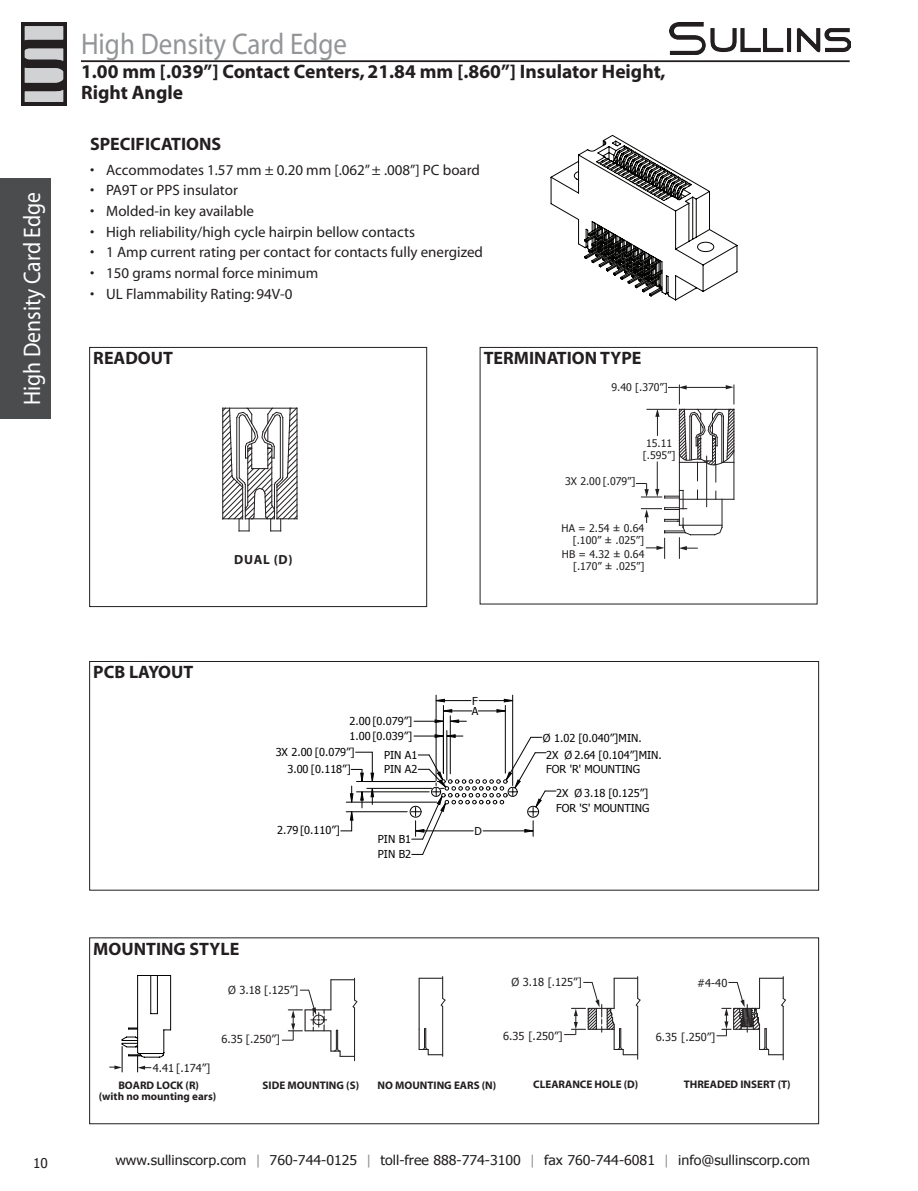
<style>
.page{position:relative;width:918px;height:1191px;background:#fff}
.page>*{position:absolute;margin:0;border:0;box-sizing:border-box;transform-origin:0 0}
.t1{font:30px "Myriad";color:#939598;scale:.9 1}
.t2{font:24px "Myriad";color:#fff;scale:.9 1}
.CONTENTTITLE{font:700 19.5px "Myriad";color:#231f20}
.t3{font:700 18px "Myriad";color:#231f20}
.t4{font:15px "Myriad";color:#231f20}
.t5{font:13.5px "Tahoma";color:#231f20;scale:1.05 1}
.t6{font:13.5px "Tahoma";color:#231f20}
.t7{font:700 13.2px "Myriad Pro";color:#231f20}
.t8{font:10.95px/10.4px "Tahoma";color:#050504}
.t9{font:700 10.95px/10.9px "Myriad Pro";color:#231f20;text-align:center}
.t10{font:10.95px "Tahoma";color:#231f20}
.t11{font:10.5px/12.1px "Tahoma";color:#231f20;text-align:right}
.s1{color:#939598}
</style>
<div class="page">
<img style="left:669px;top:22px;width:181px;height:33px">
<img style="left:22px;top:23px;width:44px;height:82px">
<hr style="left:81px;top:61px;width:769px;height:1px;background:#231f20">
<div style="left:0;top:178px;width:51px;height:240px;background:#4b4c4d"></div>
<svg style="left:23px;top:24px;width:41px;height:78px;background:#8c8b8c"></svg>
<hr style="left:783px;top:1006px;width:1px;height:54px;background:#231f20">
<hr style="left:637px;top:1006px;width:1px;height:53px;background:#231f20">
<hr style="left:419px;top:978px;width:1px;height:51px;background:#231f20">
<svg style="left:419px;top:976px;width:27px;height:31px"></svg>
<hr style="left:442px;top:1006px;width:1px;height:50px;background:#231f20">
<svg style="left:419px;top:1028px;width:24px;height:27px"></svg>
<hr style="left:354px;top:1008px;width:1px;height:52px;background:#231f20">
<svg style="left:282px;top:978px;width:76px;height:79px"></svg>
<svg style="left:564px;top:976px;width:77px;height:79px"></svg>
<svg style="left:717px;top:976px;width:69px;height:79px"></svg>
<svg style="left:109px;top:975px;width:62px;height:97px"></svg>
<svg style="left:551px;top:135px;width:186px;height:165px"></svg>
<hr style="left:297px;top:408px;width:1px;height:111px;background:#231f20">
<svg style="left:223px;top:407px;width:74px;height:124px"></svg>
<svg style="left:636px;top:385px;width:99px;height:173px"></svg>
<hr style="left:346px;top:802px;width:91px;height:1px;background:#050504">
<hr style="left:346px;top:811px;width:61px;height:1px;background:#050504">
<hr style="left:367px;top:788px;width:65px;height:1px;background:#050504">
<hr style="left:357px;top:781px;width:78px;height:1px;background:#050504">
<hr style="left:357px;top:791px;width:72px;height:1px;background:#050504">
<hr style="left:447px;top:730px;width:1px;height:50px;background:#050504">
<hr style="left:450px;top:716px;width:1px;height:58px;background:#050504">
<hr style="left:505px;top:705px;width:1px;height:68px;background:#050504">
<hr style="left:443px;top:705px;width:1px;height:68px;background:#050504">
<hr style="left:479px;top:700px;width:34px;height:1px;background:#050504">
<hr style="left:436px;top:700px;width:35px;height:1px;background:#050504">
<hr style="left:512px;top:695px;width:1px;height:90px;background:#050504">
<hr style="left:436px;top:695px;width:1px;height:85px;background:#050504">
<svg style="left:341px;top:752px;width:33px;height:79px"></svg>
<svg style="left:450px;top:719px;width:16px;height:4px"></svg>
<svg style="left:414px;top:719px;width:29px;height:4px"></svg>
<svg style="left:478px;top:709px;width:28px;height:3px"></svg>
<svg style="left:443px;top:709px;width:29px;height:3px"></svg>
<svg style="left:504px;top:699px;width:9px;height:3px"></svg>
<svg style="left:436px;top:699px;width:9px;height:3px"></svg>
<svg style="left:410px;top:734px;width:146px;height:121px"></svg>
<div style="left:89px;top:937px;width:730px;height:187px;border:1px solid #231f20"></div>
<div style="left:89px;top:661px;width:730px;height:229px;border:1px solid #231f20"></div>
<div style="left:89px;top:347px;width:338px;height:260px;border:1px solid #231f20"></div>
<h1 class="t1" style="left:81px;top:29px;width:297px">High Density Card Edge</h1>
<h2 class="t2" style="left:20px;top:405px;width:238px;rotate:-90deg">High Density Card Edge</h2>
<p class="CONTENTTITLE" style="left:81px;top:62px;width:586px">1.00 mm [.039”] Contact Centers, 21.84 mm [.860”] Insulator Height,</p>
<p class="CONTENTTITLE" style="left:81px;top:83px;width:104px">Right Angle</p>
<p class="t3" style="left:90px;top:134px;width:133px">SPECIFICATIONS</p>
<p class="t4" style="left:90px;top:162px;width:392px">• Accommodates 1.57 mm ± 0.20 mm [.062”± .008”] PC board</p>
<p class="t4" style="left:90px;top:183px;width:149px">• PA9T or PPS insulator</p>
<p class="t4" style="left:90px;top:203px;width:166px">• Molded-in key available</p>
<p class="t4" style="left:90px;top:224px;width:327px">• High reliability/high cycle hairpin bellow contacts</p>
<p class="t4" style="left:90px;top:245px;width:395px">• 1 Amp current rating per contact for contacts fully energized</p>
<p class="t4" style="left:90px;top:266px;width:230px">• 150 grams normal force minimum</p>
<p class="t4" style="left:90px;top:286px;width:204px">• UL Flammability Rating: 94V-0</p>
<p class="t3" style="left:93px;top:349px;width:81px">READOUT</p>
<p class="t3" style="left:484px;top:349px;width:159px">TERMINATION TYPE</p>
<p class="t11" style="left:611px;top:380px;width:58px">9.40 [.370”]</p>
<p class="t7" style="left:234px;top:550px;width:60px">DUAL (D)</p>
<p class="t11" style="left:643px;top:436px;width:34px;text-align:center">15.11 [.595”]</p>
<p class="t11" style="left:565px;top:475px;width:72px">3X 2.00 [.079”]</p>
<p class="t11" style="left:562px;top:521px;width:84px">HA = 2.54 ± 0.64 [.100” ± .025”]</p>
<p class="t11" style="left:562px;top:548px;width:84px">HB = 4.32 ± 0.64 [.170” ± .025”]</p>
<p class="t3" style="left:93px;top:663px;width:102px">PCB LAYOUT</p>
<p class="t3" style="left:93px;top:939px;width:147px">MOUNTING STYLE</p>
<p class="t8" style="left:349px;top:712px;width:64px;line-height:15.5px">2.00 [0.079”]<br>1.00 [0.039”]</p>
<p class="t8" style="left:276px;top:746px;width:81px">3X 2.00 [0.079”]</p>
<p class="t8" style="left:287px;top:763px;width:65px">3.00 [0.118”]</p>
<p class="t8" style="left:277px;top:825px;width:64px">2.79 [0.110”]</p>
<p class="t8" style="left:384px;top:749px;width:35px">PIN A1</p>
<p class="t8" style="left:384px;top:763px;width:35px">PIN A2</p>
<p class="t8" style="left:378px;top:833px;width:35px">PIN B1</p>
<p class="t8" style="left:378px;top:848px;width:35px">PIN B2</p>
<p class="t10" style="left:228px;top:982px;width:72px">Ø 3.18 [.125”]</p>
<p class="t10" style="left:153px;top:1060px;width:59px">4.41 [.174”]</p>
<p class="t10" style="left:221px;top:1031px;width:60px">6.35 [.250”]</p>
<p class="t8" style="left:472px;top:695px;width:8px">F<br>A</p>
<p class="t8" style="left:474px;top:825px;width:9px">D</p>
<p class="t8" style="left:543px;top:732px;width:100px">Ø 1.02 [0.040”]MIN.</p>
<p class="t8" style="left:546px;top:763px;width:96px">FOR 'R' MOUNTING</p>
<p class="t8" style="left:546px;top:749px;width:14px">2X</p>
<p class="t8" style="left:565px;top:749px;width:99px">Ø 2.64 [0.104”]MIN.</p>
<p class="t8" style="left:556px;top:785px;width:95px;line-height:14.7px;text-align:right">Ø 3.18 [0.125”]<br>FOR 'S' MOUNTING</p>
<p class="t8" style="left:556px;top:787px;width:14px">2X</p>
<p class="t10" style="left:512px;top:974px;width:72px">Ø 3.18 [.125”]</p>
<p class="t10" style="left:697px;top:975px;width:32px">#4-40</p>
<p class="t10" style="left:503px;top:1028px;width:61px">6.35 [.250”]</p>
<p class="t10" style="left:656px;top:1029px;width:61px">6.35 [.250”]</p>
<p class="t9" style="left:99px;top:1079px;width:119px">BOARD LOCK (R)<br>(with no mounting ears)</p>
<p class="t9" style="left:263px;top:1080px;width:98px">SIDE MOUNTING (S)</p>
<p class="t9" style="left:378px;top:1079px;width:120px">NO MOUNTING EARS (N)</p>
<p class="t9" style="left:533px;top:1078px;width:107px">CLEARANCE HOLE (D)</p>
<p class="t9" style="left:684px;top:1078px;width:108px">THREADED INSERT (T)</p>
<p class="t6" style="left:33px;top:1153px;width:16px">10</p>
<p class="t5" style="left:115px;top:1151px;width:663px">www.sullinscorp.com <span class="s1">|</span> 760-744-0125 <span class="s1">|</span> toll-free 888-774-3100 <span class="s1">|</span> fax 760-744-6081 <span class="s1">|</span> info@sullinscorp.com</p>
</div>
